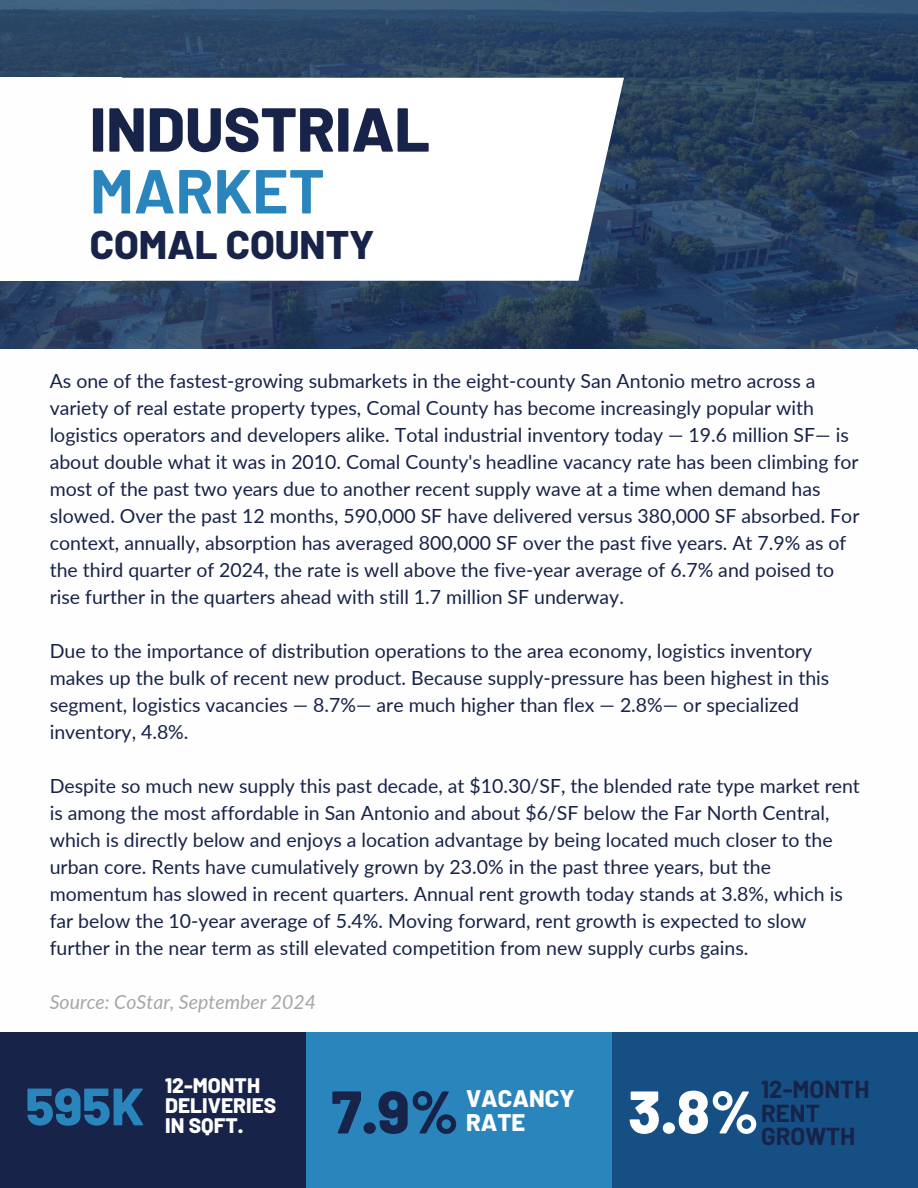
<style>
.page{position:relative;width:918px;height:1188px;background:#fff}
.page>*{position:absolute;margin:0;border:0;box-sizing:border-box;transform-origin:0 0}
.t1{font:800 61.95px "Barlow";color:#172348}
.t2{font:700 61.95px "Barlow";color:#2985bc}
.t3{font:800 60px "Barlow";color:#172348}
.t4{font:800 60px "Barlow";color:#fefefe}
.t5{font:800 52.5px "Barlow";color:#2985bc}
.t6{font:800 39.9px "Barlow";color:#172348}
.t7{font:700 24px/23.7px "Barlow";color:#172348}
.t8{font:800 24px/23.7px "Barlow";color:#fefefe}
.t9{font:800 21px/20.2px "Barlow";color:#fefefe}
.t10{font:19.5px/27px "Lato";color:#172348}
.t11{font:italic 19.5px "Lato";color:#a6a6a6}
</style>
<div class="page">
<img style="left:0;top:0;width:918px;height:350px">
<svg style="left:121px;top:78px;width:503px;height:203px"></svg>
<div style="left:0;top:78px;width:121px;height:203px;background:#fefefe"></div>
<div style="left:0;top:1033px;width:306px;height:155px;background:#172348"></div>
<div style="left:306px;top:1033px;width:306px;height:155px;background:#2985bc"></div>
<div style="left:612px;top:1033px;width:306px;height:155px;background:#164f83"></div>
<h1 class="t1" style="left:90px;top:90px;width:342px">INDUSTRIAL</h1>
<h1 class="t2" style="left:90px;top:152px;width:236px">MARKET</h1>
<h3 class="t6" style="left:90px;top:219px;width:286px">COMAL COUNTY</h3>
<h1 class="t10" style="left:50px;top:367px;width:811px">As one of the fastest-growing submarkets in the eight-county San Antonio metro across a variety of real estate property types, Comal County has become increasingly popular with logistics operators and developers alike. Total industrial inventory today — 19.6 million SF— is about double what it was in 2010. Comal County's headline vacancy rate has been climbing for most of the past two years due to another recent supply wave at a time when demand has slowed. Over the past 12 months, 590,000 SF have delivered versus 380,000 SF absorbed. For context, annually, absorption has averaged 800,000 SF over the past five years. At 7.9% as of the third quarter of 2024, the rate is well above the five-year average of 6.7% and poised to rise further in the quarters ahead with still 1.7 million SF underway.</h1>
<h4 class="t10" style="left:50px;top:637px;width:781px">Due to the importance of distribution operations to the area economy, logistics inventory makes up the bulk of recent new product. Because supply-pressure has been highest in this segment, logistics vacancies — 8.7%— are much higher than flex — 2.8%— or specialized inventory, 4.8%.</h4>
<h1 class="t10" style="left:50px;top:772px;width:812px">Despite so much new supply this past decade, at $10.30/SF, the blended rate type market rent is among the most affordable in San Antonio and about $6/SF below the Far North Central, which is directly below and enjoys a location advantage by being located much closer to the urban core. Rents have cumulatively grown by 23.0% in the past three years, but the momentum has slowed in recent quarters. Annual rent growth today stands at 3.8%, which is far below the 10-year average of 5.4%. Moving forward, rent growth is expected to slow further in the near term as still elevated competition from new supply curbs gains.</h1>
<h4 class="t11" style="left:50px;top:989px;width:268px">Source: CoStar, September 2024</h4>
<p class="t5" style="left:26px;top:1073px;width:120px">595K</p>
<p class="t9" style="left:165px;top:1074px;width:113px">12-MONTH<br>DELIVERIES<br>IN SQFT.</p>
<p class="t3" style="left:332px;top:1073px;width:129px">7.9%</p>
<p class="t8" style="left:466px;top:1086px;width:110px">VACANCY<br>RATE</p>
<h2 class="t4" style="left:628px;top:1073px;width:132px">3.8%</h2>
<h5 class="t7" style="left:761px;top:1076px;width:110px">12-MONTH<br>RENT<br>GROWTH</h5>
</div>
